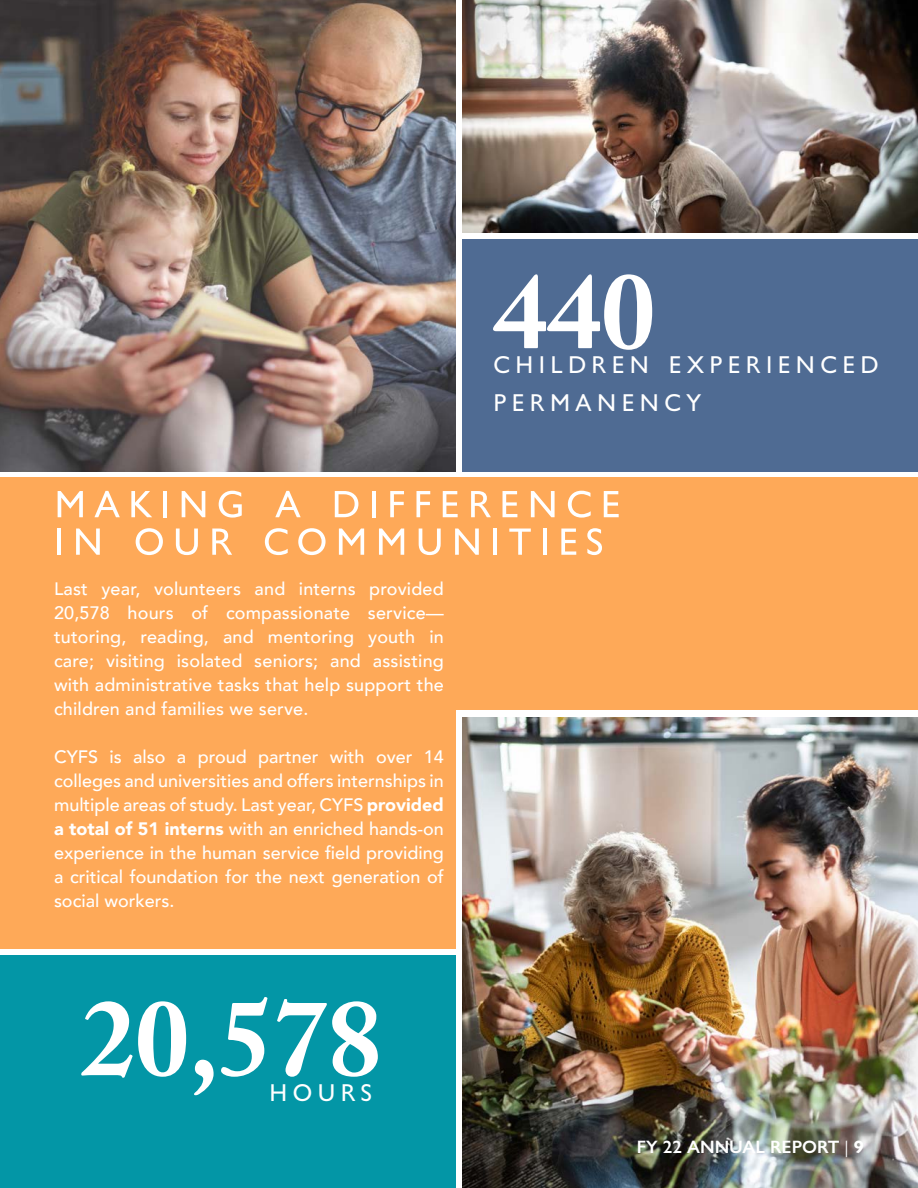
<style>
.page{position:relative;width:918px;height:1188px;background:#fff}
.page>*{position:absolute;margin:0;border:0;box-sizing:border-box;transform-origin:0 0}
.t1{font:700 108px "Adobe Caslon Pro";color:#fff}
.t2{font:54px "Gill Sans Nova";letter-spacing:.14em;color:#fff}
.t3{font:34.5px "Gill Sans Nova";letter-spacing:.14em;color:#fff}
.t4{font:500 18px/24px "Avenir";color:#fff;text-align:justify}
.t5{font:600 18px "Gill Sans Nova";color:#fff}
.s1{font-weight:900}
.s2{font-weight:400}
.s3{font-weight:700}
</style>
<div class="page">
<div style="left:0;top:478px;width:918px;height:232px;background:#fea958"></div>
<div style="left:0;top:710px;width:456px;height:239px;background:#fea958"></div>
<img style="left:462px;top:0;width:456px;height:232px">
<img style="left:462px;top:717px;width:456px;height:471px">
<img style="left:0;top:0;width:456px;height:471px">
<div style="left:0;top:956px;width:456px;height:232px;background:#0396a6"></div>
<div style="left:462px;top:239px;width:456px;height:232px;background:#4f6b93"></div>
<p class="t1" style="left:493px;top:248px;width:163px">440</p>
<p class="t3" style="left:493px;top:341px;width:387px">children experienced</p>
<p class="t3" style="left:493px;top:378px;width:210px">permanency</p>
<p class="t2" style="left:54px;top:466px;width:568px">making a difference</p>
<p class="t2" style="left:54px;top:503px;width:551px">in our communities</p>
<p class="t4" style="left:54px;top:575px;width:391px">Last year, volunteers and interns provided 20,578 hours of compassionate service— tutoring, reading, and mentoring youth in care; visiting isolated seniors; and assisting with administrative tasks that help support the children and families we serve.</p>
<p class="t4" style="left:54px;top:743px;width:391px">CYFS is also a proud partner with over 14 colleges and universities and offers internships in multiple areas of study. Last year, CYFS <span class="s1">provided a total of 51 interns</span> with an enriched hands-on experience in the human service field providing a critical foundation for the next generation of social workers.</p>
<p class="t1" style="left:81px;top:975px;width:302px">20,578</p>
<p class="t3" style="left:269px;top:1068px;width:105px">hours</p>
<p class="t5" style="left:637px;top:1136px;width:229px">FY 22 ANNUAL REPORT <span class="s2">|</span> <span class="s3">9</span></p>
</div>
